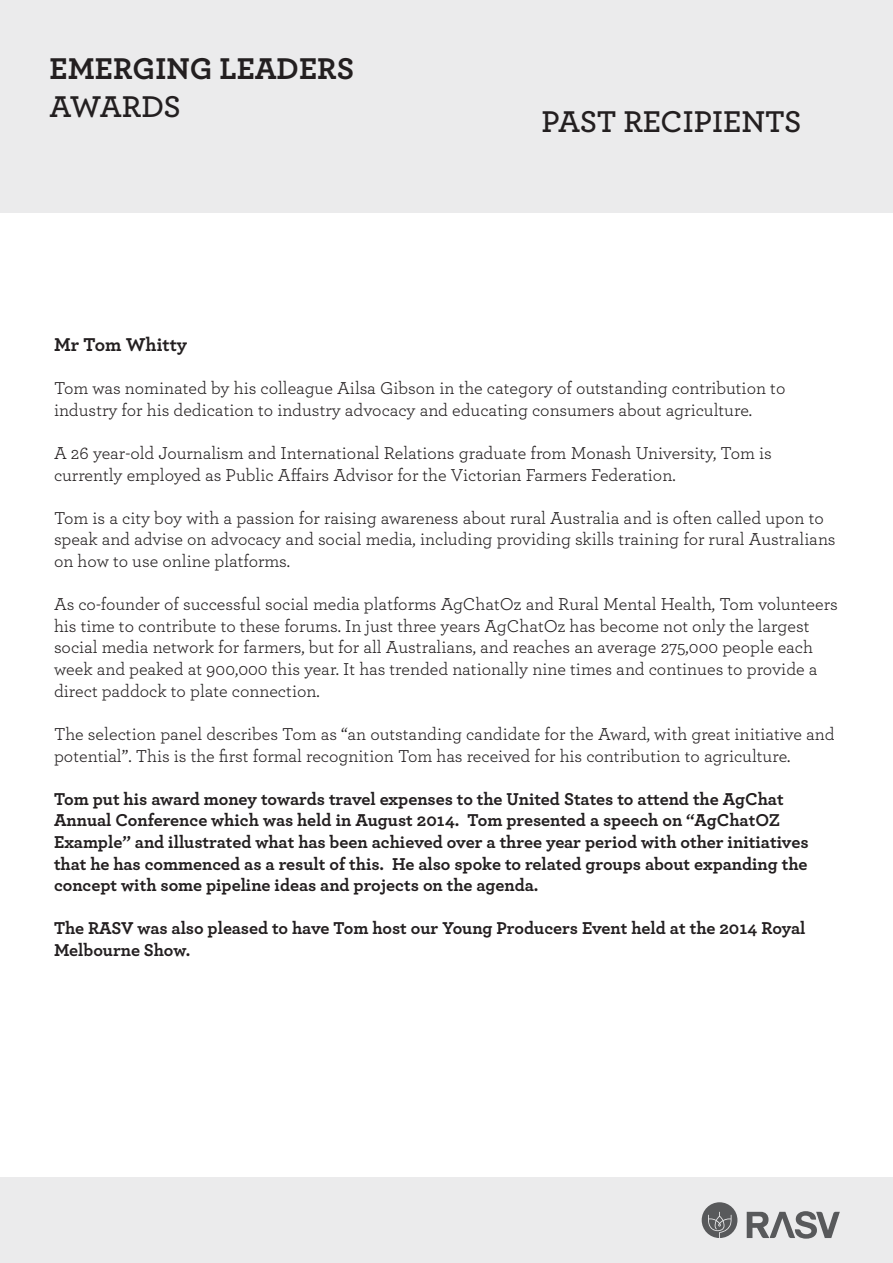
<style>
.page{position:relative;width:893px;height:1263px;background:#fff}
.page>*{position:absolute;margin:0;border:0;box-sizing:border-box;transform-origin:0 0}
.t1{font:600 31.5px "Archer";color:#231f20}
.t2{font:700 31.5px "Archer";color:#231f20}
.t3{font:600 30px "Archer";letter-spacing:-.01em;color:#000}
.t4{font:700 19.5px "Archer";color:#231f20}
.t5{font:18px/21.6px "Archer";color:#231f20}
.t6{font:700 18px/21.6px "Archer";color:#231f20}
.t7{font:600 18px "Archer";letter-spacing:.01em;color:#000}
.t8{font:300 12px "Archer";color:#000}
.t9{font:italic 300 12px "Archer";color:#000}
</style>
<div class="page">
<div style="left:0;top:0;width:893px;height:213px;background:#ebebec"></div>
<div style="left:0;top:1178px;width:893px;height:85px;background:#ebebec"></div>
<svg style="left:747px;top:1211px;width:93px;height:28px"></svg>
<svg style="left:702px;top:1202px;width:35px;height:36px"></svg>
<p class="t2" style="left:50px;top:44px;width:306px">EMERGING LEADERS</p>
<p class="t1" style="left:50px;top:83px;width:133px">AWARDS</p>
<p class="t3" style="left:543px;top:97px;width:299px">NOMINATION GUIDE</p>
<p class="t1" style="left:542px;top:98px;width:262px">PAST RECIPIENTS</p>
<p class="t4" style="left:54px;top:329px;width:135px">Mr Tom Whitty</p>
<p class="t5" style="left:54px;top:377px;width:733px">Tom was nominated by his colleague Ailsa Gibson in the category of outstanding contribution to industry for his dedication to industry advocacy and educating consumers about agriculture.</p>
<p class="t5" style="left:54px;top:441px;width:719px">A 26 year-old Journalism and International Relations graduate from Monash University, Tom is currently employed as Pu lic Affairs Advisor for the Victorian Farmers Federation.</p>
<p class="t5" style="left:54px;top:506px;width:783px">Tom is a city boy with a passion for raising awareness about rural Australia and is often called upon to speak and advise on advocacy and social media, including providing skills training for rural Australians on how to use online platforms.</p>
<p class="t5" style="left:54px;top:593px;width:785px">As co-founder of successful social media platforms AgChatOz and Rural Mental Health, Tom volunteers his time to contribute to these forums. In just three years AgChatOz has become not only the largest social media network for farmers, but for all Australians, and reaches an average 275,000 people each week and peaked at 900,000 this year. It has trended nationally nine times and continues to provide a direct paddock to plate connection.</p>
<p class="t5" style="left:54px;top:722px;width:782px">The selection panel describes Tom as “an outstanding candidate for the Award, with great initiative and potential”. This is the first formal recognition Tom has received for his contribution to agriculture.</p>
<p class="t6" style="left:54px;top:787px;width:756px">Tom put his award money towards travel expenses to the United States to attend the AgChat Annual Conference which was held in August 2014. Tom presented a speech on “AgChatOZ Example” and illustrated what has been achieved over a three year period with other initiatives that he has commenced as a result of this. He also spoke to related groups about expanding the concept with some pipeline ideas and projects on the agenda.</p>
<p class="t6" style="left:54px;top:916px;width:753px">The RASV was also pleased to have Tom host our Young Producers Event held at the 2014 Royal<br>Melbourne Show.</p>
<p class="t7" style="left:62px;top:383px;width:293px">A. PROFESSIONAL CONTRIBUTION</p>
<p class="t7" style="left:62px;top:463px;width:249px">B. INDUSTRY CONTRIBUTION</p>
<p class="t8" style="left:53px;top:513px;width:170px">or educating consumer audiences.</p>
<p class="t7" style="left:62px;top:543px;width:275px">C. COMMUNITY CONTRIBUTION</p>
<p class="t7" style="left:264px;top:543px;width:8px">I</p>
<p class="t8" style="left:53px;top:594px;width:498px">communities, including initiatives that promote social cohesiveness, collaboration and sustainability.</p>
<p class="t7" style="left:62px;top:624px;width:172px">GENERAL CRITERIA</p>
<p class="t8" style="left:53px;top:659px;width:438px">For each category nominations must detail how the nominee demonstrates the following:</p>
<p class="t9" style="left:59px;top:785px;width:251px">management, productivity and/or competitiveness.</p>
<p class="t9" style="left:176px;top:785px;width:5px">i</p>
<p class="t7" style="left:62px;top:848px;width:175px">AWARD ELIG IBILITY</p>
<p class="t8" style="left:53px;top:919px;width:244px">• Be aged up to 40 years at the time of nomination</p>
</div>
